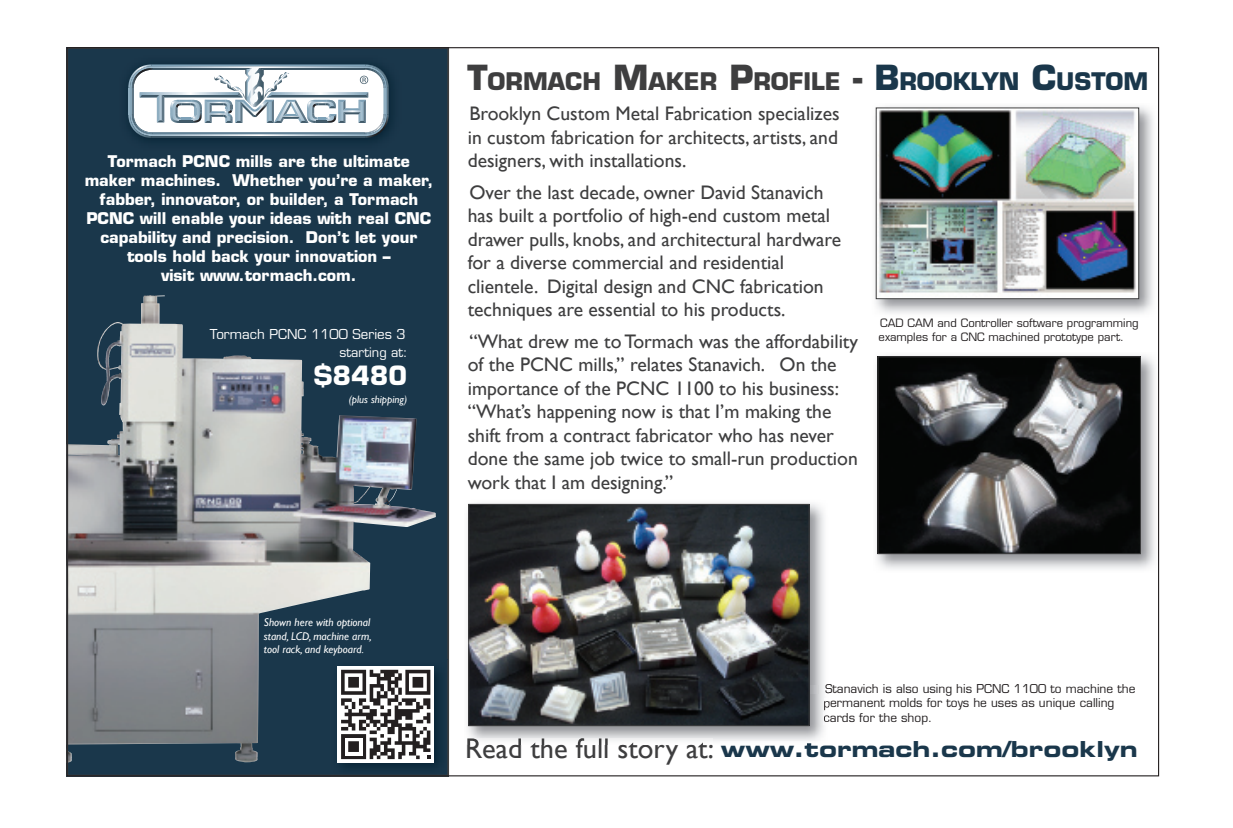
<style>
.page{position:relative;width:1233px;height:828px;background:#fff}
.page>*{position:absolute;margin:0;border:0;box-sizing:border-box;transform-origin:0 0}
.t1{font:28.35px "Gill Sans";color:#3e3e3f}
.t2{font:700 25.88px "Eurostile LT Std";color:#fff}
.t3{font:700 23.62px "Eurostile LT Std";color:#3e3e3f}
.t4{font:22.05px "Eurostile LT Std Bold Ex 2";color:#1a374b}
.t5{font:19.57px/23.4px "Gill Sans";color:#3e3e3f}
.t6{font:700 15.75px/18.9px "Eurostile LT Std";color:#fff;text-align:center}
.t7{font:13.28px "Eurostile LT Std";color:#fff}
.t8{font:12.83px "Eurostile LT Std";color:#fff}
.t9{font:11.92px/14.4px "Eurostile LT Std";color:#231f20}
.t10{font:11.25px/13.5px "Eurostile LT Std";color:#231f20;text-align:center}
.t11{font:italic 11.25px/13.5px "Gill Sans";color:#fff;text-align:justify}
.t12{font:italic 10.8px "Gill Sans";color:#fff}
.s1{font-size:33.75px}
.s2{font-size:33.75px;color:#1a374b}
.s3{color:#1a374b}
.s4{color:#fff}
</style>
<div class="page">
<svg style="left:68px;top:49px;width:381px;height:725px;background:#576975"></svg>
<img style="left:875px;top:106px;width:278px;height:208px">
<img style="left:878px;top:109px;width:259px;height:188px">
<div style="left:876px;top:107px;width:263px;height:192px;border:1px solid #3e3e3f"></div>
<img style="left:876px;top:355px;width:279px;height:214px">
<img style="left:879px;top:358px;width:260px;height:194px">
<div style="left:877px;top:356px;width:264px;height:198px;border:1px solid #3e3e3f"></div>
<img style="left:331px;top:660px;width:118px;height:114px">
<div style="left:337px;top:666px;width:97px;height:96px;background:linear-gradient(to right,#fff,#fff)"></div>
<svg style="left:341px;top:670px;width:89px;height:89px"></svg>
<img style="left:467px;top:503px;width:357px;height:238px">
<img style="left:467px;top:738px;width:245px;height:6px">
<svg style="left:810px;top:684px;width:18px;height:40px"></svg>
<img style="left:470px;top:506px;width:337px;height:218px">
<div style="left:468px;top:504px;width:341px;height:222px;border:1px solid #3e3e3f"></div>
<p class="t6" style="left:85px;top:152px;width:350px">Tormach PCNC mills are the ultimate maker machines. Whether you’re a maker, fabber, innovator, or builder, a Tormach PCNC will enable your ideas with real CNC capability and precision. Don’t let your tools hold back your innovation –<br>visit www.tormach.com.</p>
<p class="t7" style="left:210px;top:326px;width:197px">Tormach PCNC 1100 Series 3</p>
<p class="t2" style="left:314px;top:360px;width:95px">$8480</p>
<p class="t12" style="left:349px;top:393px;width:60px">(plus shipping)</p>
<p class="t8" style="left:339px;top:344px;width:69px">starting at:</p>
<p class="t3" style="left:467px;top:67px;width:682px"><span class="s1">T</span>ORMACH <span class="s1">M</span>AKER <span class="s1">P</span>ROFILE <span class="s1">-</span> <span class="s2">B</span><span class="s3">ROOKLYN</span> <span class="s2">C</span><span class="s3">USTOM</span></p>
<p class="t5" style="left:468px;top:102px;width:373px;text-align:justify;text-indent:-14px"><span class="s4">●</span> Brooklyn Custom Metal Fabrication specializes in custom fabrication for architects, artists, and designers, with installations.</p>
<p class="t5" style="left:468px;top:181px;width:375px;text-indent:-14px"><span class="s4">●</span> Over the last decade, owner David Stanavich has built a portfolio of high-end custom metal drawer pulls, knobs, and architectural hardware for a diverse commercial and residential clientele. Digital design and CNC fabrication techniques are essential to his products.</p>
<p class="t5" style="left:468px;top:330px;width:392px;text-indent:-14px"><span class="s4">●</span> “What drew me to Tormach was the affordability of the PCNC mills,” relates Stanavich. On the importance of the PCNC 1100 to his business: “What’s happening now is that I’m making the shift from a contract fabricator who has never done the same job twice to small-run production work that I am designing.”</p>
<p class="t10" style="left:865px;top:316px;width:275px"><span class="s4">●</span> CAD CAM and Controller software programming examples for a CNC machined prototype part.</p>
<p class="t11" style="left:264px;top:616px;width:109px">Shown here with optional stand, LCD, machine arm, tool rack, and keyboard.</p>
<p class="t1" style="left:450px;top:732px;width:265px"><span class="s4">●</span> Read the full story at:</p>
<p class="t9" style="left:823px;top:681px;width:313px;text-indent:-13px"><span class="s4">●</span> Stanavich is also using his PCNC 1100 to machine the permanent molds for toys he uses as unique calling cards for the shop.</p>
<p class="t4" style="left:721px;top:733px;width:418px">www.tormach.com/brooklyn</p>
</div>
